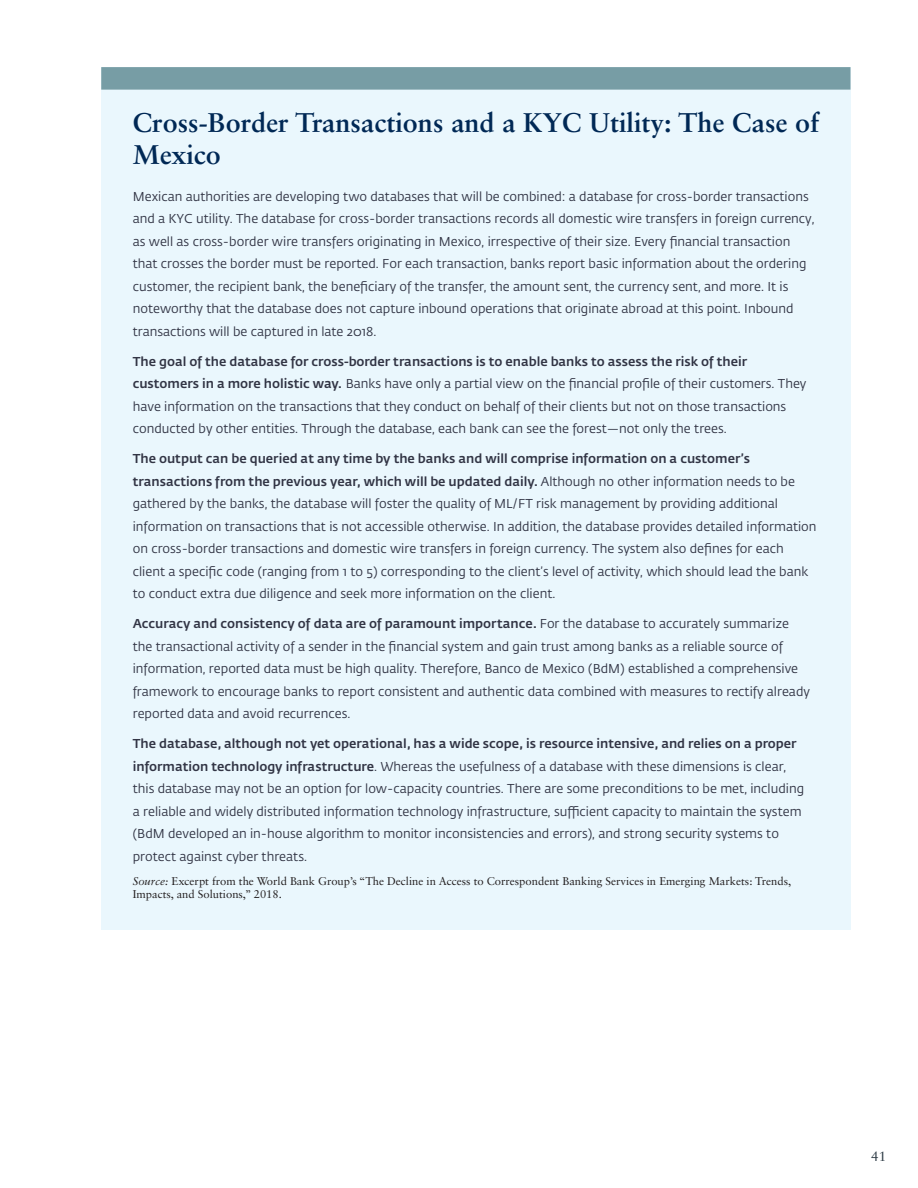
<style>
.page{position:relative;width:918px;height:1188px;background:#fff}
.page>*{position:absolute;margin:0;border:0;box-sizing:border-box;transform-origin:0 0}
.Box_Title{font:700 27px/32.4px "Sabon LT Std";color:#002855}
.t1{font:13.5px "Sabon LT Std";color:#313e48}
.box_body{font:12.75px/22.5px "Fedra Sans Std";color:#323545}
.Source{font:11.25px/13.5px "Sabon LT Std";color:#231f20}
.s1{font-weight:500}
.s2{font-style:italic}
</style>
<div class="page">
<div style="left:101px;top:68px;width:749px;height:862px;background:#eaf7fd"></div>
<div style="left:101px;top:67px;width:749px;height:23px;background:#779da5"></div>
<p class="Box_Title" style="left:133px;top:105px;width:688px">Cross-Border Transactions and a KYC Utility: The Case of<br>Mexico</p>
<p class="box_body" style="left:133px;top:185px;width:683px">Mexican authorities are developing two databases that will be combined: a database for cross-border transactions and a KYC utility. The database for cross-border transactions records all domestic wire transfers in foreign currency, as well as cross-border wire transfers originating in Mexico, irrespective of their size. Every financial transaction that crosses the border must be reported. For each transaction, banks report basic information about the ordering customer, the recipient bank, the beneficiary of the transfer, the amount sent, the currency sent, and more. It is noteworthy that the database does not capture inbound operations that originate abroad at this point. Inbound transactions will be captured in late 2018.</p>
<p class="box_body" style="left:133px;top:350px;width:675px"><span class="s1">The goal of the database for cross-border transactions is to enable banks to assess the risk of their customers in a more holistic way.</span> Banks have only a partial view on the financial profile of their customers. They have information on the transactions that they conduct on behalf of their clients but not on those transactions conducted by other entities. Through the database, each bank can see the forest—not only the trees.</p>
<p class="box_body" style="left:133px;top:448px;width:685px"><span class="s1">The output can be queried at any time by the banks and will comprise information on a customer’s transactions from the previous year, which will be updated daily.</span> Although no other information needs to be gathered by the banks, the database will foster the quality of ML/FT risk management by providing additional information on transactions that is not accessible otherwise. In addition, the database provides detailed information on cross-border transactions and domestic wire transfers in foreign currency. The system also defines for each client a specific code (ranging from 1 to 5) corresponding to the client’s level of activity, which should lead the bank to conduct extra due diligence and seek more information on the client.</p>
<p class="box_body" style="left:133px;top:613px;width:679px"><span class="s1">Accuracy and consistency of data are of paramount importance.</span> For the database to accurately summarize the transactional activity of a sender in the financial system and gain trust among banks as a reliable source of information, reported data must be high quality. Therefore, Banco de Mexico (BdM) established a comprehensive framework to encourage banks to report consistent and authentic data combined with measures to rectify already reported data and avoid recurrences.</p>
<p class="box_body" style="left:133px;top:733px;width:673px"><span class="s1">The database, although not yet operational, has a wide scope, is resource intensive, and relies on a proper information technology infrastructure</span>. Whereas the usefulness of a database with these dimensions is clear, this database may not be an option for low-capacity countries. There are some preconditions to be met, including a reliable and widely distributed information technology infrastructure, sufficient capacity to maintain the system (BdM developed an in-house algorithm to monitor inconsistencies and errors), and strong security systems to protect against cyber threats.</p>
<p class="Source" style="left:133px;top:874px;width:660px"><span class="s2">Source:</span> Excerpt from the World Bank Group’s “The Decline in Access to Correspondent Banking Services in Emerging Markets: Trends,<br>Impacts, and Solutions,” 2018.</p>
<p class="t1" style="left:871px;top:1148px;width:17px">41</p>
</div>
